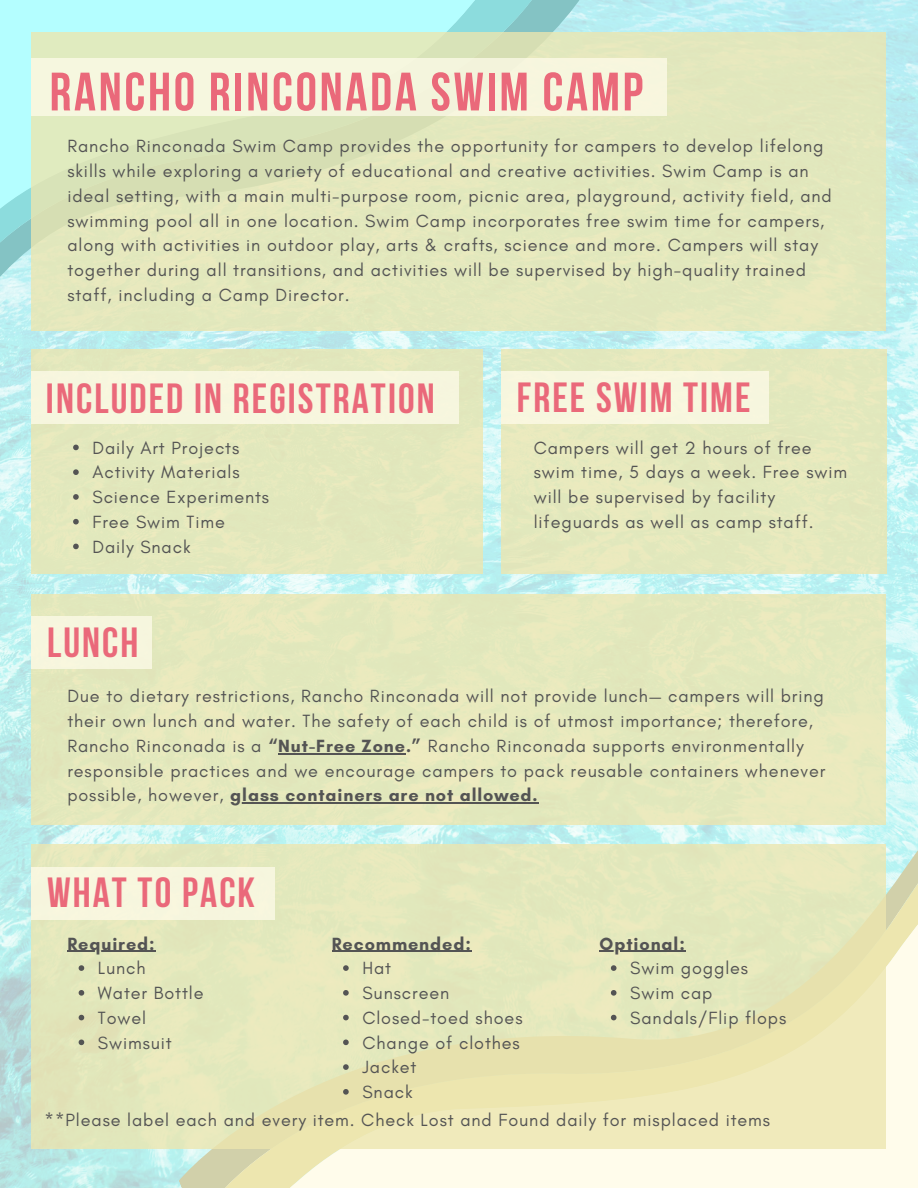
<style>
.page{position:relative;width:918px;height:1188px;background:#fff}
.page>*{position:absolute;margin:0;border:0;box-sizing:border-box;transform-origin:0 0}
.t1{font:700 54px "Bebas Neue";letter-spacing:.05em;color:#ea697a}
.t2{font:700 42px "Bebas Neue";letter-spacing:.05em;color:#ea697a}
.t3{font:18px/24.8px "Glacial Indifference";letter-spacing:.05em;color:#545454}
.t4{font:700 18px "Glacial Indifference";letter-spacing:.05em;color:#545454}
.s1{font-weight:700}
</style>
<div class="page">
<img style="left:0;top:0;width:918px;height:1188px">
<svg style="left:196px;top:792px;width:722px;height:396px;background:#cdf0e8"></svg>
<svg style="left:216px;top:832px;width:702px;height:356px;background:#f0f6e4"></svg>
<svg style="left:0;top:0;width:535px;height:463px;background:#b5f3f4"></svg>
<div style="left:32px;top:32px;width:854px;height:299px;background:#e1e8bd"></div>
<div style="left:32px;top:58px;width:635px;height:58px;background:#f6f7df"></div>
<div style="left:501px;top:350px;width:385px;height:224px;background:#e3e9bd"></div>
<div style="left:501px;top:371px;width:268px;height:53px;background:#f7f6de"></div>
<div style="left:32px;top:350px;width:451px;height:224px;background:#e2e8bd"></div>
<div style="left:32px;top:371px;width:427px;height:53px;background:#f6f6de"></div>
<svg style="left:73px;top:445px;width:6px;height:5px"></svg>
<svg style="left:73px;top:469px;width:6px;height:6px"></svg>
<svg style="left:73px;top:494px;width:6px;height:6px"></svg>
<svg style="left:73px;top:519px;width:6px;height:5px"></svg>
<svg style="left:73px;top:544px;width:6px;height:5px"></svg>
<div style="left:32px;top:594px;width:854px;height:230px;background:#e3e9bd"></div>
<div style="left:32px;top:616px;width:120px;height:53px;background:#f6f6de"></div>
<hr style="left:278px;top:753px;width:128px;height:1px;background:#545454">
<hr style="left:230px;top:803px;width:309px;height:1px;background:#545454">
<div style="left:32px;top:844px;width:854px;height:305px;background:linear-gradient(to right,#e3e7bb,#eae8b9)"></div>
<div style="left:32px;top:867px;width:243px;height:53px;background:#f7f6de"></div>
<hr style="left:67px;top:951px;width:89px;height:1px;background:#545454">
<svg style="left:79px;top:965px;width:5px;height:6px"></svg>
<svg style="left:79px;top:990px;width:5px;height:6px"></svg>
<svg style="left:79px;top:1015px;width:5px;height:5px"></svg>
<svg style="left:79px;top:1040px;width:5px;height:5px"></svg>
<hr style="left:332px;top:951px;width:140px;height:1px;background:#545454">
<svg style="left:343px;top:965px;width:6px;height:6px"></svg>
<svg style="left:343px;top:990px;width:6px;height:6px"></svg>
<svg style="left:343px;top:1015px;width:6px;height:5px"></svg>
<svg style="left:343px;top:1040px;width:6px;height:5px"></svg>
<svg style="left:343px;top:1064px;width:6px;height:6px"></svg>
<svg style="left:343px;top:1089px;width:6px;height:6px"></svg>
<hr style="left:600px;top:951px;width:86px;height:1px;background:#545454">
<svg style="left:611px;top:965px;width:6px;height:6px"></svg>
<svg style="left:611px;top:990px;width:6px;height:6px"></svg>
<svg style="left:611px;top:1015px;width:6px;height:5px"></svg>
<p class="t1" style="left:50px;top:70px;width:595px">RANCHO RINCONADA SWIM CAMP</p>
<p class="t3" style="left:67px;top:134px;width:766px">Rancho Rinconada Swim Camp provides the opportunity for campers to develop lifelong skills while exploring a variety of educational and creative activities. Swim Camp is an ideal setting, with a main multi-purpose room, picnic area, playground, activity field, and swimming pool all in one location. Swim Camp incorporates free swim time for campers, along with activities in outdoor play, arts &amp; crafts, science and more. Campers will stay together during all transitions, and activities will be supervised by high-quality trained staff, including a Camp Director.</p>
<p class="t2" style="left:46px;top:382px;width:390px">INCLUDED IN REGISTRATION</p>
<p class="t3" style="left:92px;top:435px;width:148px">Daily Art Projects</p>
<p class="t3" style="left:92px;top:460px;width:149px">Activity Materials</p>
<p class="t3" style="left:92px;top:484px;width:178px">Science Experiments</p>
<p class="t3" style="left:92px;top:509px;width:134px">Free Swim Time</p>
<p class="t3" style="left:92px;top:534px;width:100px">Daily Snack</p>
<p class="t2" style="left:517px;top:380px;width:235px">FREE SWIM TIME</p>
<p class="t3" style="left:534px;top:435px;width:315px">Campers will get 2 hours of free swim time, 5 days a week. Free swim will be supervised by facility lifeguards as well as camp staff.</p>
<p class="t2" style="left:47px;top:626px;width:93px">LUNCH</p>
<p class="t3" style="left:67px;top:684px;width:759px">Due to dietary restrictions, Rancho Rinconada will not provide lunch— campers will bring their own lunch and water. The safety of each child is of utmost importance; therefore, Rancho Rinconada is a <span class="s1">“Nut-Free Zone.”</span> Rancho Rinconada supports environmentally responsible practices and we encourage campers to pack reusable containers whenever possible, however, <span class="s1">glass containers are not allowed.</span></p>
<p class="t2" style="left:47px;top:876px;width:210px">WHAT TO PACK</p>
<p class="t4" style="left:67px;top:932px;width:89px">Required:</p>
<p class="t3" style="left:98px;top:956px;width:49px">Lunch</p>
<p class="t3" style="left:98px;top:980px;width:107px">Water Bottle</p>
<p class="t3" style="left:98px;top:1005px;width:50px">Towel</p>
<p class="t3" style="left:98px;top:1030px;width:75px">Swimsuit</p>
<p class="t4" style="left:332px;top:932px;width:141px">Recommended:</p>
<p class="t3" style="left:362px;top:956px;width:30px">Hat</p>
<p class="t3" style="left:362px;top:980px;width:88px">Sunscreen</p>
<p class="t3" style="left:362px;top:1005px;width:162px">Closed-toed shoes</p>
<p class="t3" style="left:362px;top:1030px;width:159px">Change of clothes</p>
<p class="t3" style="left:362px;top:1055px;width:56px">Jacket</p>
<p class="t3" style="left:362px;top:1079px;width:52px">Snack</p>
<p class="t4" style="left:600px;top:932px;width:87px">Optional:</p>
<p class="t3" style="left:630px;top:956px;width:119px">Swim goggles</p>
<p class="t3" style="left:630px;top:980px;width:84px">Swim cap</p>
<p class="t3" style="left:630px;top:1005px;width:158px">Sandals/Flip flops</p>
<p class="t3" style="left:45px;top:1108px;width:727px">**Please label each and every item. Check Lost and Found daily for misplaced items</p>
</div>
